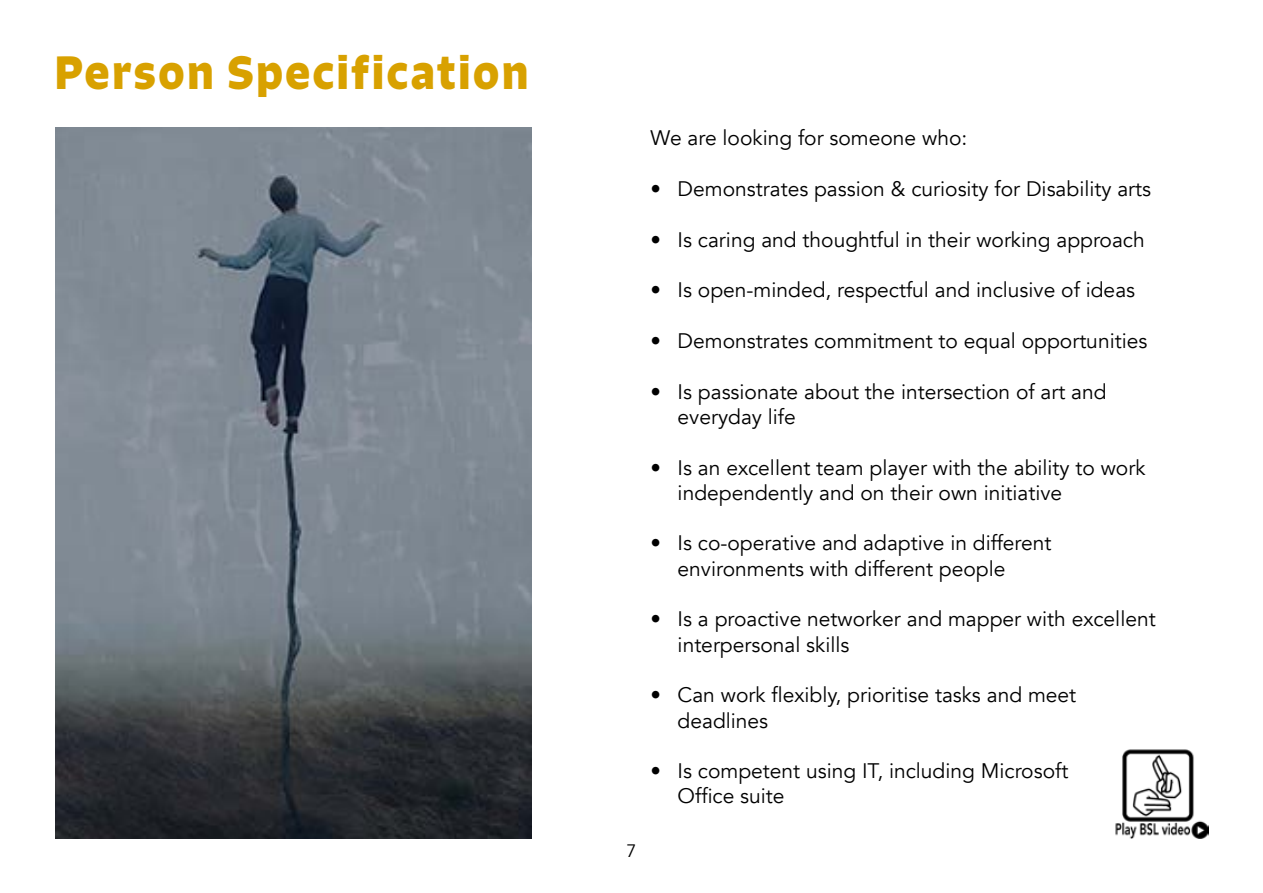
<style>
.page{position:relative;width:1263px;height:893px;background:#fff}
.page>*{position:absolute;margin:0;border:0;box-sizing:border-box;transform-origin:0 0}
.t1{font:700 45px "Signo";letter-spacing:.04em;color:#d8a100}
.t2{font:21px/25.2px "Avenir";color:#000}
.t3{font:18px "Avenir";color:#000}
</style>
<div class="page">
<img style="left:55px;top:128px;width:476px;height:711px">
<img style="left:1115px;top:749px;width:94px;height:90px">
<p class="t1" style="left:54px;top:44px;width:476px">Person Specification</p>
<p class="t2" style="left:651px;top:126px;width:318px">We are looking for someone who:</p>
<p class="t2" style="left:651px;top:176px;width:502px">• Demonstrates passion &amp; curiosity for Disability arts</p>
<p class="t2" style="left:651px;top:227px;width:496px">• Is caring and thoughtful in their working approach</p>
<p class="t2" style="left:651px;top:278px;width:486px">• Is open-minded, respectful and inclusive of ideas</p>
<p class="t2" style="left:651px;top:328px;width:498px">• Demonstrates commitment to equal opportunities</p>
<p class="t2" style="left:678px;top:379px;width:430px;text-indent:-27px">• Is passionate about the intersection of art and everyday life</p>
<p class="t2" style="left:678px;top:455px;width:469px;text-indent:-27px">• Is an excellent team player with the ability to work independently and on their own initiative</p>
<p class="t2" style="left:678px;top:531px;width:375px;text-indent:-27px">• Is co-operative and adaptive in different environments with different people</p>
<p class="t2" style="left:678px;top:607px;width:480px;text-indent:-27px">• Is a proactive networker and mapper with excellent interpersonal skills</p>
<p class="t2" style="left:678px;top:683px;width:400px;text-indent:-27px">• Can work flexibly, prioritise tasks and meet deadlines</p>
<p class="t2" style="left:678px;top:759px;width:392px;text-indent:-27px">• Is competent using IT, including Microsoft<br>Office suite</p>
<p class="t3" style="left:626px;top:840px;width:12px">7</p>
</div>
